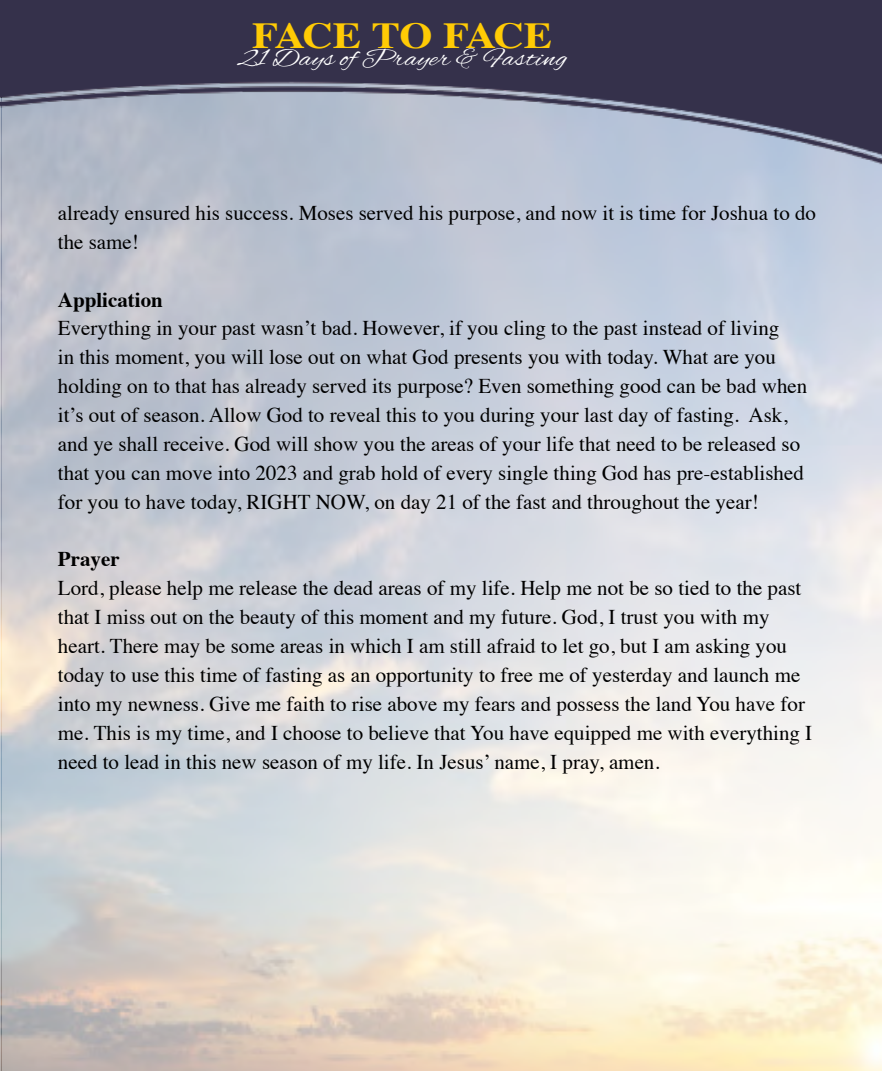
<style>
.page{position:relative;width:882px;height:1071px;background:#fff}
.page>*{position:absolute;margin:0;border:0;box-sizing:border-box;transform-origin:0 0}
.t1{font:700 36.57px "Times";letter-spacing:-.065em;color:#ffcb05;scale:1.16 1}
.t2{font:25.38px "Alex Brush";letter-spacing:.025em;color:#fff;scale:1.16 1}
.Bio_Text{font:21px/28.9px "Times";color:#000}
.Bio_Text-2{font:700 21px "Times";color:#000}
</style>
<div class="page">
<img style="left:0;top:0;width:882px;height:170px">
<h1 class="t1" style="left:252px;top:1px;width:260px">FACE TO FACE</h1>
<p class="t2" style="left:237px;top:44px;width:286px">21 Days of Prayer &amp; Fasting</p>
<p class="Bio_Text" style="left:58px;top:197px;width:760px">already ensured his success. Moses served his purpose, and now it is time for Joshua to do the same!</p>
<p class="Bio_Text-2" style="left:58px;top:279px;width:107px">Application</p>
<p class="Bio_Text" style="left:58px;top:312px;width:751px">Everything in your past wasn’t bad. However, if you cling to the past instead of living<br>in this moment, you will lose out on what God presents you with today. What are you holding on to that has already served its purpose? Even something good can be bad when it’s out of season. Allow God to reveal this to you during your last day of fasting. Ask, and ye shall receive. God will show you the areas of your life that need to be released so that you can move into 2023 and grab hold of every single thing God has pre-established for you to have today, RIGHT NOW, on day 21 of the fast and throughout the year!</p>
<p class="Bio_Text-2" style="left:58px;top:539px;width:63px">Prayer</p>
<p class="Bio_Text" style="left:58px;top:572px;width:756px">Lord, please help me release the dead areas of my life. Help me not be so tied to the past that I miss out on the beauty of this moment and my future. God, I trust you with my heart. There may be some areas in which I am still afraid to let go, but I am asking you today to use this time of fasting as an opportunity to free me of yesterday and launch me into my newness. Give me faith to rise above my fears and possess the land You have for me. This is my time, and I choose to believe that You have equipped me with everything I need to lead in this new season of my life. In Jesus’ name, I pray, amen.</p>
</div>
